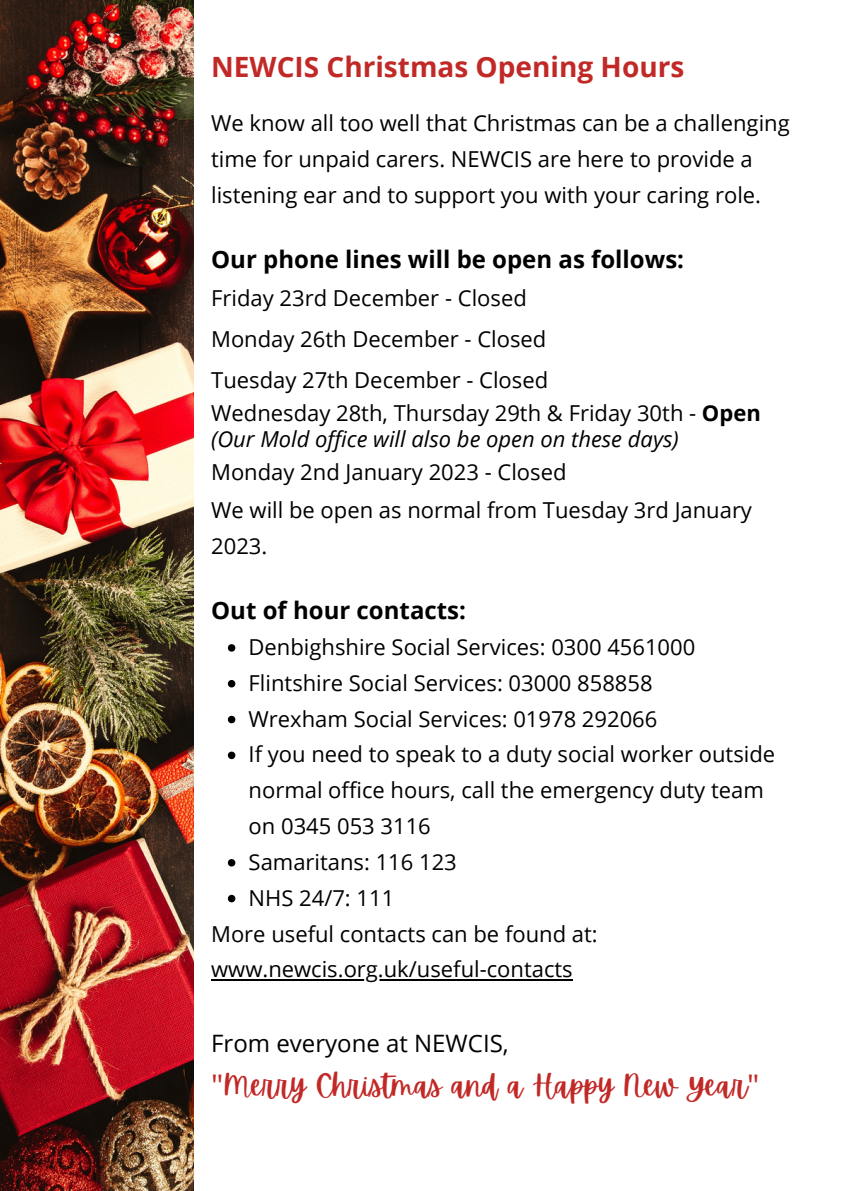
<style>
.page{position:relative;width:851px;height:1191px;background:#fff}
.page>*{position:absolute;margin:0;border:0;box-sizing:border-box;transform-origin:0 0}
.t1{font:30px "Apricots";color:#c12927}
.t2{font:700 28px "Open Sans";color:#c12927}
.t3{font:700 24px "Open Sans";color:#000}
.t4{font:24px "Open Sans";color:#000}
.t5{font:22px/35.8px "Open Sans";color:#000}
.t6{font:italic 22px/25.8px "Open Sans";color:#000}
.s1{font-style:normal}
.s2{font-weight:700;font-style:normal}
.s3{font-family:"Noto Sans"}
</style>
<div class="page">
<svg style="left:228px;top:644px;width:7px;height:8px"></svg>
<svg style="left:228px;top:680px;width:7px;height:7px"></svg>
<svg style="left:228px;top:716px;width:7px;height:7px"></svg>
<svg style="left:228px;top:752px;width:7px;height:7px"></svg>
<svg style="left:228px;top:859px;width:7px;height:8px"></svg>
<svg style="left:228px;top:895px;width:7px;height:7px"></svg>
<hr style="left:211px;top:979px;width:361px;height:2px;background:#000">
<img style="left:0;top:0;width:194px;height:1190px">
<p class="t2" style="left:211px;top:47px;width:474px">NEWCIS Christmas Opening Hours</p>
<p class="t5" style="left:211px;top:105px;width:579px">We know all too well that Christmas can be a challenging time for unpaid carers. NEWCIS are here to provide a listening ear and to support you with your caring role.</p>
<p class="t3" style="left:211px;top:242px;width:474px">Our phone lines will be open as follows:</p>
<p class="t5" style="left:211px;top:277px;width:338px;line-height:40.8px">Friday 23rd December - Closed<br>Monday 26th December - Closed<br>Tuesday 27th December - Closed</p>
<p class="t6" style="left:211px;top:400px;width:551px"><span class="s1">Wednesday 28th, Thursday 29th &amp; Friday 30th -</span> <span class="s2">Open </span>(Our Mold office will also be open on these days)</p>
<p class="t5" style="left:211px;top:452px;width:542px;line-height:38.4px">Monday 2nd January 2023 - Closed<br>We will be open as normal from Tuesday 3rd January</p>
<p class="t5" style="left:211px;top:528px;width:58px">2023.</p>
<p class="t3" style="left:211px;top:594px;width:256px">Out of hour contacts:</p>
<p class="t5" style="left:248px;top:629px;width:528px">Denbighshire Social Services: 0300 4561000<br>Flintshire Social Services: 03000 858858<br>Wrexham Social Services: 01978 292066<br>If you need to speak to a duty social worker outside normal office hours, call the emergency duty team on 0345 053 3116<br>Samaritans: 116 123<br>NHS 24/7: 111</p>
<p class="t5" style="left:211px;top:915px;width:388px">More useful contacts can be found at: www.newcis.org.uk/useful-contacts</p>
<p class="t4" style="left:211px;top:1027px;width:299px">From everyone at NEWCIS,</p>
<h1 class="t1" style="left:211px;top:1069px;width:549px"><span class="s3">"</span>Merry Christmas and a Happy New Year<span class="s3">"</span></h1>
</div>
